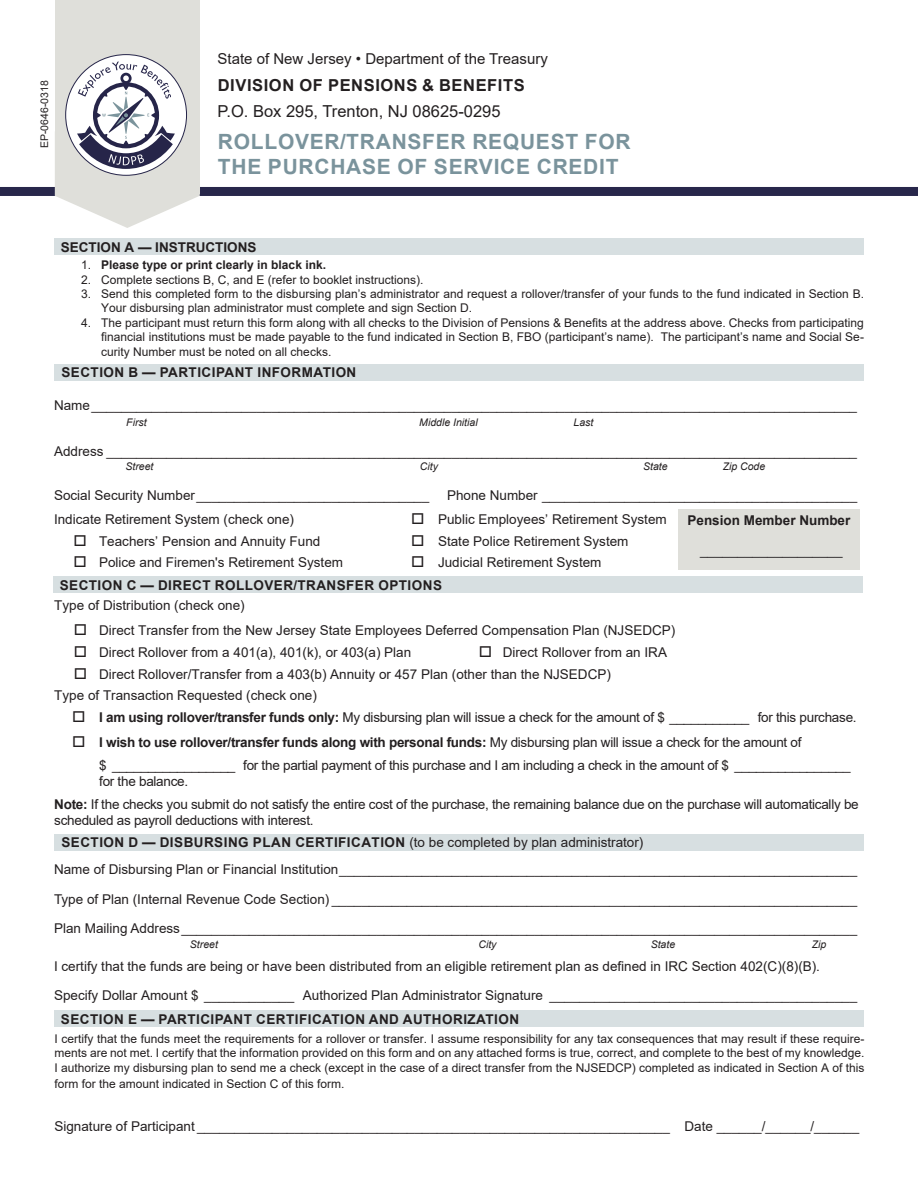
<style>
.page{position:relative;width:918px;height:1188px;background:#fff}
.page>*{position:absolute;margin:0;border:0;box-sizing:border-box;transform-origin:0 0}
.t1{font:700 21px/25.2px "Arial";letter-spacing:.035em;color:#7a939c}
.t2{font:16.5px "Arial";color:#231f20}
.t3{font:700 16.5px "Arial";letter-spacing:.035em;color:#231f20}
.t4{font:15px "Arial";color:#231f20}
.t5{font:13.5px "Arial";color:#231f20}
.t6{font:13.5px/16.2px "Arial";letter-spacing:-.02em;color:#231f20}
.t7{font:700 13.5px "Arial";letter-spacing:.035em;color:#231f20}
.t8{font:700 13.5px "Arial";letter-spacing:-.02em;color:#231f20}
.t9{font:700 13.5px "Arial";color:#231f20}
.t10{font:12px/14.4px "Arial";color:#231f20;text-align:justify}
.t11{font:700 12px "Arial";color:#231f20}
.t12{font:italic 10.5px "Arial";color:#231f20}
.t13{font:10.5px "Arial";color:#231f20}
.s1{font-weight:400}
.s2{font-weight:700}
</style>
<div class="page">
<div style="left:54px;top:239px;width:810px;height:16px;background:#d7dfe1"></div>
<div style="left:54px;top:364px;width:810px;height:16px;background:#d7dfe1"></div>
<div style="left:53px;top:577px;width:810px;height:16px;background:#d7dfe1"></div>
<div style="left:54px;top:834px;width:810px;height:16px;background:#d7dfe1"></div>
<div style="left:54px;top:1011px;width:810px;height:16px;background:#d7dfe1"></div>
<div style="left:678px;top:509px;width:182px;height:61px;background:#dfdfda"></div>
<div style="left:0;top:187px;width:918px;height:9px;background:#28274b"></div>
<div style="left:55px;top:0;width:145px;height:194px;background:#dfdfda"></div>
<svg style="left:55px;top:61px;width:145px;height:167px"></svg>
<p class="t13" style="left:37px;top:148px;width:69px;rotate:-90deg">EP-0646-0318</p>
<p class="t4" style="left:218px;top:49px;width:332px">State of New Jersey • Department of the Treasury</p>
<p class="t3" style="left:218px;top:73px;width:308px">DIVISION OF PENSIONS &amp; BENEFITS</p>
<p class="t2" style="left:218px;top:100px;width:285px">P.O. Box 295, Trenton, NJ 08625-0295</p>
<p class="t1" style="left:218px;top:130px;width:414px">ROLLOVER/TRANSFER REQUEST FOR<br>THE PURCHASE OF SERVICE CREDIT</p>
<p class="t9" style="left:61px;top:237px;width:197px">SECTION A — INSTRUCTIONS</p>
<p class="t11" style="left:81px;top:256px;width:247px"><span class="s1">1.</span> Please type or print clearly in black ink.</p>
<p class="t10" style="left:81px;top:272px;width:344px">2. Complete sections B, C, and E (refer to booklet instructions).</p>
<p class="t10" style="left:101px;top:286px;width:764px;text-indent:-20px">3. Send this completed form to the disbursing plan’s administrator and request a rollover/transfer of your funds to the fund indicated in Section B.<br>Your disbursing plan administrator must complete and sign Section D.</p>
<p class="t10" style="left:101px;top:315px;width:764px;text-indent:-20px">4. The participant must return this form along with all checks to the Division of Pensions &amp; Benefits at the address above. Checks from participating financial institutions must be made payable to the fund indicated in Section B, FBO (participant’s name). The participant’s name and Social Se&shy;curity Number must be noted on all checks.</p>
<p class="t7" style="left:61px;top:363px;width:296px">SECTION B — PARTICIPANT INFORMATION</p>
<p class="t5" style="left:54px;top:396px;width:805px">Name______________________________________________________________________________________________________</p>
<p class="t12" style="left:126px;top:415px;width:22px">First</p>
<p class="t12" style="left:419px;top:415px;width:60px">Middle Initial</p>
<p class="t12" style="left:574px;top:415px;width:21px">Last</p>
<p class="t5" style="left:54px;top:441px;width:805px">Address ____________________________________________________________________________________________________</p>
<p class="t12" style="left:125px;top:459px;width:30px">Street</p>
<p class="t12" style="left:420px;top:459px;width:20px">City</p>
<p class="t12" style="left:643px;top:459px;width:26px">State</p>
<p class="t12" style="left:723px;top:459px;width:44px">Zip Code</p>
<p class="t5" style="left:54px;top:486px;width:377px">Social Security Number_______________________________</p>
<p class="t5" style="left:447px;top:486px;width:412px">Phone Number __________________________________________</p>
<p class="t5" style="left:54px;top:510px;width:242px">Indicate Retirement System (check one)</p>
<p class="t5" style="left:411px;top:510px;width:257px">□ Public Employees’ Retirement System</p>
<p class="t5" style="left:74px;top:532px;width:248px">□ Teachers’ Pension and Annuity Fund</p>
<p class="t5" style="left:411px;top:532px;width:219px">□ State Police Retirement System</p>
<p class="t5" style="left:74px;top:553px;width:271px">□ Police and Firemen's Retirement System</p>
<p class="t5" style="left:411px;top:553px;width:192px">□ Judicial Retirement System</p>
<p class="t5" style="left:54px;top:596px;width:192px">Type of Distribution (check one)</p>
<p class="t5" style="left:74px;top:621px;width:603px">□ Direct Transfer from the New Jersey State Employees Deferred Compensation Plan (NJSEDCP)</p>
<p class="t5" style="left:74px;top:643px;width:339px">□ Direct Rollover from a 401(a), 401(k), or 403(a) Plan</p>
<p class="t5" style="left:479px;top:643px;width:190px">□ Direct Rollover from an IRA</p>
<p class="t5" style="left:74px;top:665px;width:539px">□ Direct Rollover/Transfer from a 403(b) Annuity or 457 Plan (other than the NJSEDCP)</p>
<p class="t5" style="left:54px;top:686px;width:264px">Type of Transaction Requested (check one)</p>
<p class="t6" style="left:72px;top:709px;width:786px">□ <span class="s2">I am using rollover/transfer funds only:</span> My disbursing plan will issue a check for the amount of $ ___________ for this purchase.</p>
<p class="t8" style="left:72px;top:733px;width:731px">□ I wish to use rollover/transfer funds along with personal funds: <span class="s1">My disbursing plan will issue a check for the amount of</span></p>
<p class="t6" style="left:99px;top:757px;width:753px">$ _________________ for the partial payment of this purchase and I am including a check in the amount of $ ________________</p>
<p class="t6" style="left:99px;top:773px;width:91px">for the balance.</p>
<p class="t6" style="left:54px;top:796px;width:806px"><span class="s2">Note:</span> If the checks you submit do not satisfy the entire cost of the purchase, the remaining balance due on the purchase will automatically be scheduled as payroll deductions with interest.</p>
<p class="t5" style="left:54px;top:860px;width:805px">Name of Disbursing Plan or Financial Institution_____________________________________________________________________</p>
<p class="t5" style="left:54px;top:890px;width:805px">Type of Plan (Internal Revenue Code Section) ______________________________________________________________________</p>
<p class="t5" style="left:54px;top:919px;width:805px">Plan Mailing Address__________________________________________________________________________________________</p>
<p class="t12" style="left:190px;top:937px;width:30px">Street</p>
<p class="t12" style="left:478px;top:937px;width:20px">City</p>
<p class="t12" style="left:651px;top:937px;width:26px">State</p>
<p class="t12" style="left:812px;top:937px;width:16px">Zip</p>
<p class="t5" style="left:54px;top:957px;width:768px">I certify that the funds are being or have been distributed from an eligible retirement plan as defined in IRC Section 402(C)(8)(B).</p>
<p class="t5" style="left:54px;top:986px;width:805px">Specify Dollar Amount $ ____________ Authorized Plan Administrator Signature _________________________________________</p>
<p class="t10" style="left:54px;top:1031px;width:812px">I certify that the funds meet the requirements for a rollover or transfer. I assume responsibility for any tax consequences that may result if these require&shy;ments are not met. I certify that the information provided on this form and on any attached forms is true, correct, and complete to the best of my knowledge.<br>I authorize my disbursing plan to send me a check (except in the case of a direct transfer from the NJSEDCP) completed as indicated in Section A of this</p>
<p class="t10" style="left:54px;top:1076px;width:292px">form for the amount indicated in Section C of this form.</p>
<p class="t5" style="left:54px;top:1117px;width:806px">Signature of Participant _______________________________________________________________ Date ______/______/______</p>
<p class="t9" style="left:688px;top:511px;width:164px">Pension Member Number</p>
<p class="t5" style="left:700px;top:541px;width:144px">___________________</p>
<p class="t7" style="left:60px;top:575px;width:384px">SECTION C — DIRECT ROLLOVER/TRANSFER OPTIONS</p>
<p class="t7" style="left:61px;top:833px;width:583px">SECTION D — DISBURSING PLAN CERTIFICATION <span class="s1">(to be completed by plan administrator)</span></p>
<p class="t7" style="left:61px;top:1010px;width:460px">SECTION E — PARTICIPANT CERTIFICATION AND AUTHORIZATION</p>
</div>
